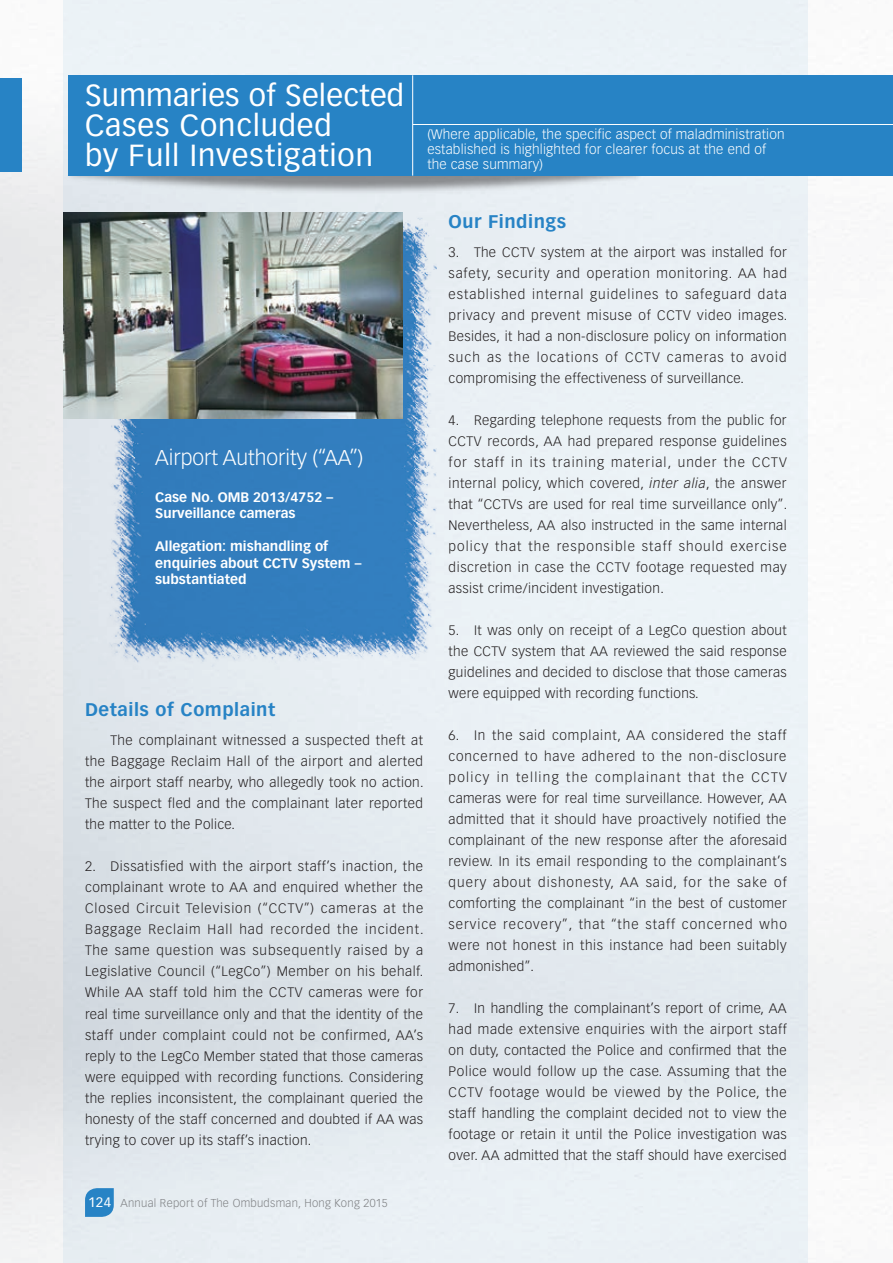
<style>
.page{position:relative;width:893px;height:1263px;background:#fff}
.page>*{position:absolute;margin:0;border:0;box-sizing:border-box;transform-origin:0 0}
.t1{font:30px/30px "Vectora LT Std";letter-spacing:.03em;color:#fff}
.t2{font:300 21px "Vectora LT Std";color:#fff}
.t3{font:700 18px "Vectora LT Std";letter-spacing:.03em;color:#2783c5}
.t4{font:300 13.5px/21px "Vectora LT Std";letter-spacing:.025em;color:#231f20;text-align:justify}
.t5{font:300 13.5px/15px "Vectora LT Std";letter-spacing:.015em;color:#fff}
.t6{font:700 13.5px/16.5px "Vectora LT Std";color:#fff}
.t7{font:300 11.25px "Vectora LT Std";letter-spacing:.025em;color:#808285}
.s1{font-weight:400;font-size:13.5px;color:#fff}
.s2{font-style:italic}
</style>
<div class="page">
<img style="left:0;top:0;width:893px;height:1263px">
<div style="left:64px;top:0;width:744px;height:1263px;background:linear-gradient(to right,#dde4e9,#edf3f7)"></div>
<svg style="left:85px;top:1188px;width:29px;height:29px"></svg>
<img style="left:15px;top:176px;width:723px;height:24px">
<div style="left:68px;top:75px;width:825px;height:101px;background:#2783c5"></div>
<div style="left:0;top:79px;width:21px;height:93px;background:#2783c5"></div>
<hr style="left:412px;top:75px;width:1px;height:101px;background:#fff">
<hr style="left:413px;top:124px;width:480px;height:1px;background:#fff">
<img style="left:98px;top:206px;width:341px;height:472px">
<img style="left:64px;top:213px;width:339px;height:206px">
<h1 class="t1" style="left:85px;top:81px;width:321px">Summaries of Selected<br>Cases Concluded<br>by Full Investigation</h1>
<p class="t5" style="left:427px;top:127px;width:359px">(Where applicable, the specific aspect of maladministration established is highlighted for clearer focus at the end of the case summary)</p>
<h2 class="t2" style="left:155px;top:445px;width:210px">Airport Authority (“AA”)</h2>
<p class="t6" style="left:155px;top:489px;width:179px">Case No. OMB 2013/4752 –<br>Surveillance cameras</p>
<p class="t6" style="left:155px;top:538px;width:208px">Allegation: mishandling of enquiries about CCTV System – substantiated</p>
<h3 class="t3" style="left:85px;top:698px;width:192px">Details of Complaint</h3>
<p class="t4" style="left:85px;top:730px;width:340px;text-indent:26px">The complainant witnessed a suspected theft at the Baggage Reclaim Hall of the airport and alerted the airport staff nearby, who allegedly took no action.<br>The suspect fled and the complainant later reported the matter to the Police.</p>
<p class="t4" style="left:85px;top:856px;width:340px">2. Dissatisfied with the airport staff’s inaction, the complainant wrote to AA and enquired whether the Closed Circuit Television (“CCTV”) cameras at the Baggage Reclaim Hall had recorded the incident.<br>The same question was subsequently raised by a Legislative Council (“LegCo”) Member on his behalf.<br>While AA staff told him the CCTV cameras were for real time surveillance only and that the identity of the staff under complaint could not be confirmed, AA’s reply to the LegCo Member stated that those cameras were equipped with recording functions. Considering the replies inconsistent, the complainant queried the honesty of the staff concerned and doubted if AA was trying to cover up its staff’s inaction.</p>
<p class="t7" style="left:88px;top:1196px;width:301px"><span class="s1">124</span> Annual Report of The Ombudsman, Hong Kong 2015</p>
<h3 class="t3" style="left:449px;top:210px;width:119px">Our Findings</h3>
<p class="t4" style="left:449px;top:242px;width:340px">3. The CCTV system at the airport was installed for safety, security and operation monitoring. AA had established internal guidelines to safeguard data privacy and prevent misuse of CCTV video images.<br>Besides, it had a non-disclosure policy on information such as the locations of CCTV cameras to avoid compromising the effectiveness of surveillance.</p>
<p class="t4" style="left:449px;top:410px;width:340px">4. Regarding telephone requests from the public for CCTV records, AA had prepared response guidelines for staff in its training material, under the CCTV internal policy, which covered, <span class="s2">inter alia</span>, the answer that “CCTVs are used for real time surveillance only”.<br>Nevertheless, AA also instructed in the same internal policy that the responsible staff should exercise discretion in case the CCTV footage requested may assist crime/incident investigation.</p>
<p class="t4" style="left:449px;top:620px;width:340px">5. It was only on receipt of a LegCo question about the CCTV system that AA reviewed the said response guidelines and decided to disclose that those cameras were equipped with recording functions.</p>
<p class="t4" style="left:449px;top:725px;width:340px">6. In the said complaint, AA considered the staff concerned to have adhered to the non-disclosure policy in telling the complainant that the CCTV cameras were for real time surveillance. However, AA admitted that it should have proactively notified the complainant of the new response after the aforesaid review. In its email responding to the complainant’s query about dishonesty, AA said, for the sake of comforting the complainant “in the best of customer service recovery”, that “the staff concerned who were not honest in this instance had been suitably admonished”.</p>
<p class="t4" style="left:449px;top:998px;width:340px">7. In handling the complainant’s report of crime, AA had made extensive enquiries with the airport staff on duty, contacted the Police and confirmed that the Police would follow up the case. Assuming that the CCTV footage would be viewed by the Police, the staff handling the complaint decided not to view the footage or retain it until the Police investigation was over. AA admitted that the staff should have exercised</p>
</div>
